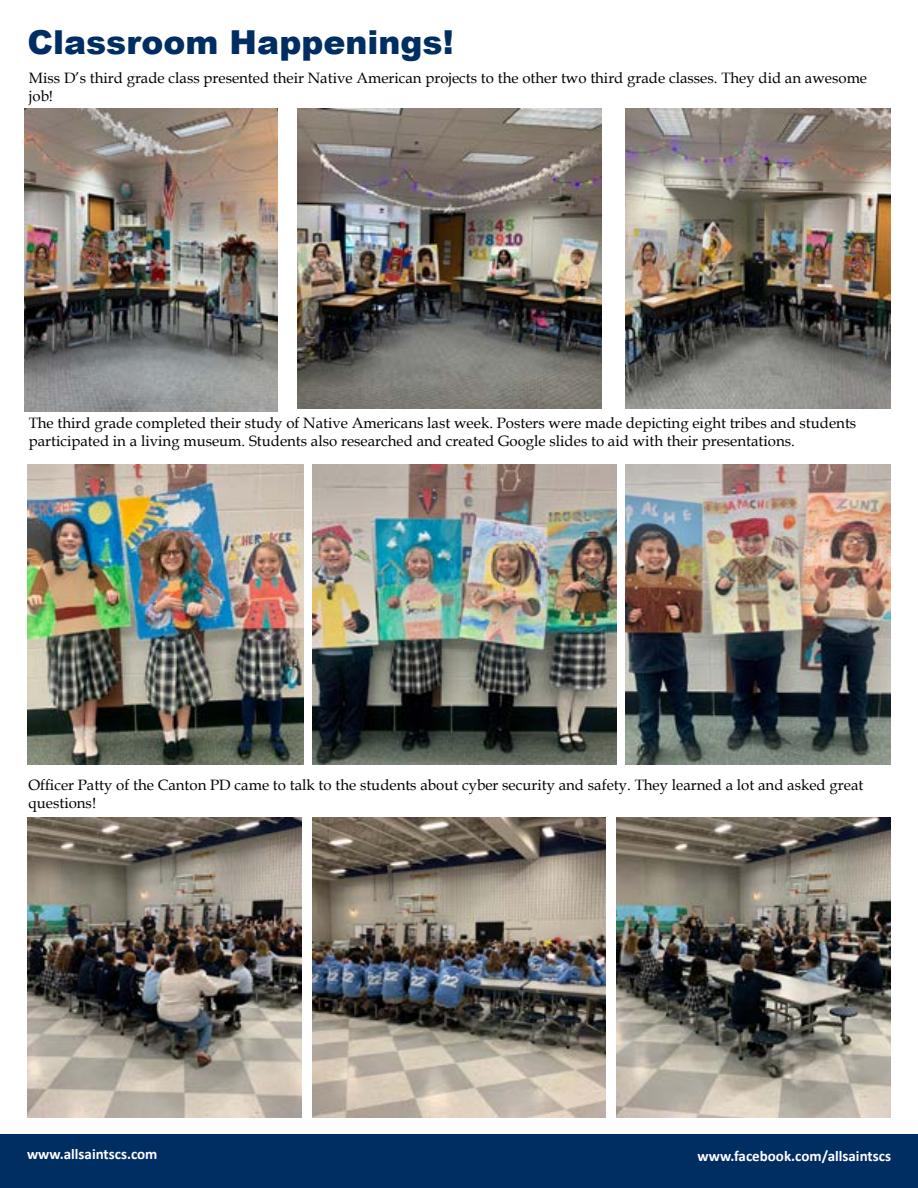
<style>
.page{position:relative;width:918px;height:1188px;background:#fff}
.page>*{position:absolute;margin:0;border:0;box-sizing:border-box;transform-origin:0 0}
.t1{font:900 33px "Arial";color:#002d62}
.t2{font:15px/18px "Book Antiqua";color:#000}
.t3{font:700 15px "Calibri";color:#fff}
</style>
<div class="page">
<div style="left:0;top:1134px;width:918px;height:54px;background:#002d62"></div>
<img style="left:313px;top:818px;width:292px;height:300px">
<img style="left:25px;top:109px;width:253px;height:302px">
<img style="left:297px;top:109px;width:304px;height:299px">
<img style="left:626px;top:109px;width:265px;height:299px">
<img style="left:27px;top:464px;width:276px;height:300px">
<img style="left:313px;top:464px;width:304px;height:300px">
<img style="left:626px;top:464px;width:265px;height:300px">
<img style="left:27px;top:818px;width:275px;height:300px">
<img style="left:617px;top:818px;width:274px;height:300px">
<h1 class="t1" style="left:27px;top:19px;width:428px">Classroom Happenings!</h1>
<p class="t2" style="left:29px;top:68px;width:840px">Miss D’s third grade class presented their Native American projects to the other two third grade classes. They did an awesome job!</p>
<p class="t2" style="left:29px;top:413px;width:829px">The third grade completed their study of Native Americans last week. Posters were made depicting eight tribes and students participated in a living museum. Students also researched and created Google slides to aid with their presentations.</p>
<p class="t2" style="left:28px;top:776px;width:836px">Officer Patty of the Canton PD came to talk to the students about cyber security and safety. They learned a lot and asked great questions!</p>
<p class="t3" style="left:27px;top:1143px;width:132px">www.allsaintscs.com</p>
<p class="t3" style="left:698px;top:1145px;width:195px">www.facebook.com/allsaintscs</p>
</div>
